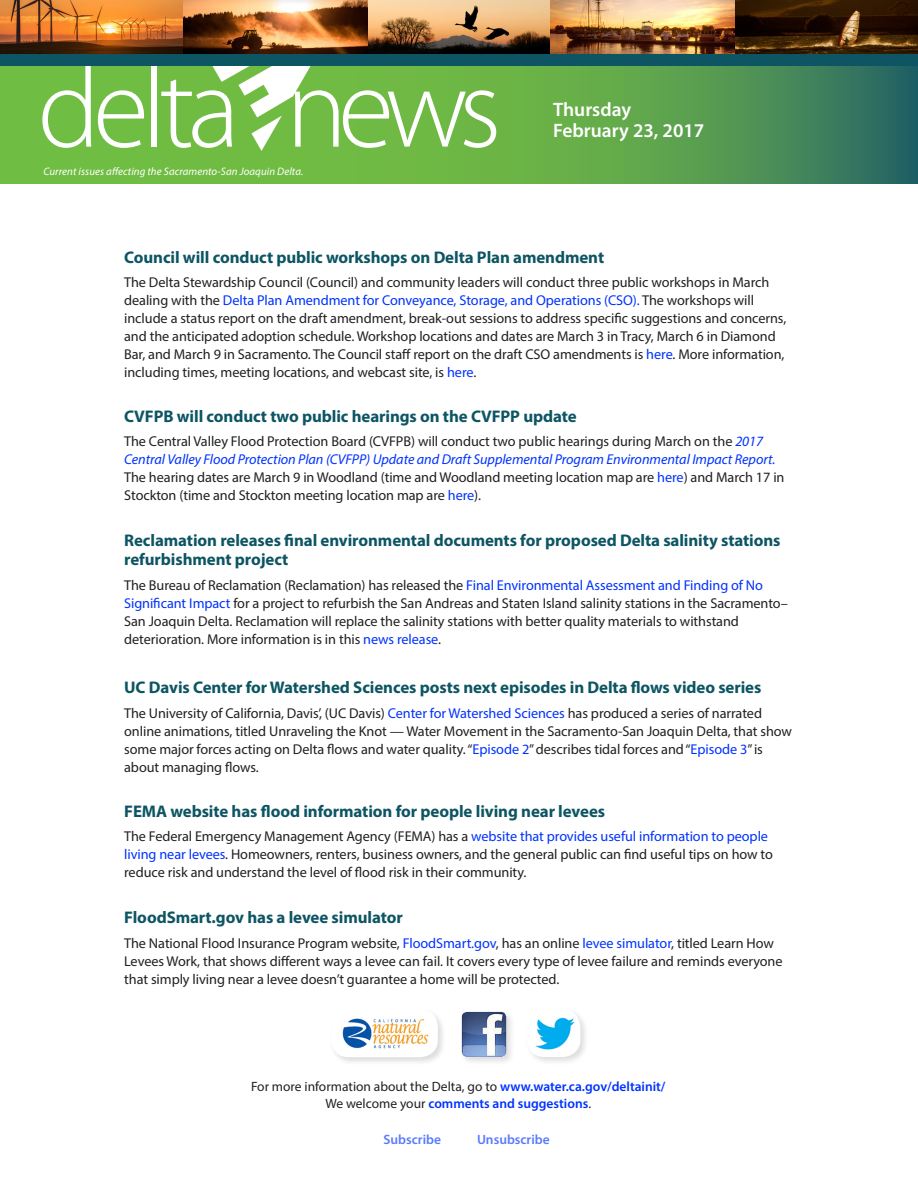
<style>
.page{position:relative;width:918px;height:1188px;background:#fff}
.page>*{position:absolute;margin:0;border:0;box-sizing:border-box;transform-origin:0 0}
.t1{font:600 19.5px "Myriad Pro";color:#fff}
.section_titles_left{font:700 16.8px/18.8px "Myriad Pro";letter-spacing:-.005em;color:#0d5563}
.light_body_copy{font:14.25px/18px "Myriad Pro";letter-spacing:-.005em;color:#231f20}
.t2{font:13.5px "Myriad Pro";color:#231f20}
.t3{font:600 13.5px "Myriad Pro";color:#0032ff}
.t4{font:600 13.5px "Myriad Pro";color:#597aff}
.t5{font:italic 10.8px "Myriad Pro";letter-spacing:.005em;color:#fff}
.s1{color:#0032ff}
.s2{font-style:italic;color:#0032ff}
.s3{font-weight:600;color:#0032ff}
.s4{font-weight:400;color:#231f20}
</style>
<div class="page">
<img style="left:0;top:0;width:918px;height:54px">
<svg style="left:0;top:66px;width:918px;height:118px;background:#5ba14d"></svg>
<svg style="left:42px;top:65px;width:49px;height:83px"></svg>
<svg style="left:98px;top:90px;width:46px;height:58px"></svg>
<div style="left:151px;top:65px;width:6px;height:82px;background:#fff"></div>
<svg style="left:161px;top:65px;width:335px;height:86px"></svg>
<div style="left:0;top:54px;width:918px;height:11px;background:#0d5563"></div>
<div style="left:329px;top:1007px;width:118px;height:59px;background:#231f20;opacity:.15"></div>
<div style="left:331px;top:1009px;width:107px;height:48px;background:#fff;border-radius:18px"></div>
<img style="left:342px;top:1019px;width:86px;height:30px">
<div style="left:460px;top:1010px;width:56px;height:56px;background:#231f20;opacity:.15"></div>
<img style="left:462px;top:1012px;width:44px;height:45px">
<div style="left:525px;top:1008px;width:65px;height:58px;background:#231f20;opacity:.15"></div>
<div style="left:527px;top:1010px;width:53px;height:47px;background:#fff;border-radius:18px"></div>
<img style="left:536px;top:1018px;width:39px;height:32px">
<p class="t5" style="left:44px;top:164px;width:261px">Current issues affecting the Sacramento-San Joaquin Delta.</p>
<p class="t1" style="left:553px;top:97px;width:80px">Thursday</p>
<p class="t1" style="left:553px;top:118px;width:153px">February 23, 2017</p>
<p class="section_titles_left" style="left:124px;top:247px;width:482px">Council will conduct public workshops on Delta Plan amendment</p>
<p class="light_body_copy" style="left:124px;top:273px;width:664px">The Delta Stewardship Council (Council) and community leaders will conduct three public workshops in March dealing with the <span class="s1">Delta Plan Amendment for Conveyance, Storage, and Operations (CSO).</span> The workshops will include a status report on the draft amendment, break-out sessions to address specific suggestions and concerns, and the anticipated adoption schedule. Workshop locations and dates are March 3 in Tracy, March 6 in Diamond Bar, and March 9 in Sacramento. The Council staff report on the draft CSO amendments is <span class="s1">here</span>. More information, including times, meeting locations, and webcast site, is <span class="s1">here</span>.</p>
<p class="section_titles_left" style="left:124px;top:406px;width:454px">CVFPB will conduct two public hearings on the CVFPP update</p>
<p class="light_body_copy" style="left:124px;top:432px;width:662px">The Central Valley Flood Protection Board (CVFPB) will conduct two public hearings during March on the <span class="s2">2017<br>Central Valley Flood Protection Plan (CVFPP) Update and Draft Supplemental Program Environmental Impact Report.<br></span>The hearing dates are March 9 in Woodland (time and Woodland meeting location map are <span class="s1">here</span>) and March 17 in Stockton (time and Stockton meeting location map are <span class="s1">here</span>).</p>
<p class="section_titles_left" style="left:124px;top:531px;width:658px">Reclamation releases final environmental documents for proposed Delta salinity stations refurbishment project</p>
<p class="light_body_copy" style="left:124px;top:576px;width:665px">The Bureau of Reclamation (Reclamation) has released the <span class="s1">Final Environmental Assessment and Finding of No Significant Impact</span> for a project to refurbish the San Andreas and Staten Island salinity stations in the Sacramento– San Joaquin Delta. Reclamation will replace the salinity stations with better quality materials to withstand deterioration. More information is in this <span class="s1">news release</span>.</p>
<p class="section_titles_left" style="left:124px;top:677px;width:639px">UC Davis Center for Watershed Sciences posts next episodes in Delta flows video series</p>
<p class="light_body_copy" style="left:124px;top:704px;width:669px">The University of California, Davis’, (UC Davis) <span class="s1">Center for Watershed Sciences</span> has produced a series of narrated online animations, titled Unraveling the Knot — Water Movement in the Sacramento-San Joaquin Delta, that show some major forces acting on Delta flows and water quality. “<span class="s1">Episode 2</span>” describes tidal forces and “<span class="s1">Episode 3</span>” is about managing flows.</p>
<p class="section_titles_left" style="left:124px;top:801px;width:482px">FEMA website has flood information for people living near levees</p>
<p class="light_body_copy" style="left:124px;top:827px;width:650px">The Federal Emergency Management Agency (FEMA) has a <span class="s1">website that provides useful information to people living near levees</span>. Homeowners, renters, business owners, and the general public can find useful tips on how to reduce risk and understand the level of flood risk in their community.</p>
<p class="section_titles_left" style="left:124px;top:908px;width:280px">FloodSmart.gov has a levee simulator</p>
<p class="light_body_copy" style="left:124px;top:934px;width:660px">The National Flood Insurance Program website, <span class="s1">FloodSmart.gov</span>, has an online <span class="s1">levee simulator</span>, titled Learn How<br>Levees Work, that shows different ways a levee can fail. It covers every type of levee failure and reminds everyone that simply living near a levee doesn’t guarantee a home will be protected.</p>
<p class="t2" style="left:251px;top:1078px;width:416px">For more information about the Delta, go to <span class="s3">www.water.ca.gov/deltainit/</span></p>
<p class="t3" style="left:325px;top:1095px;width:267px"><span class="s4">We welcome your</span> comments and suggestions<span class="s4">.</span></p>
<p class="t4" style="left:384px;top:1131px;width:59px">Subscribe</p>
<p class="t4" style="left:477px;top:1131px;width:74px">Unsubscribe</p>
</div>
